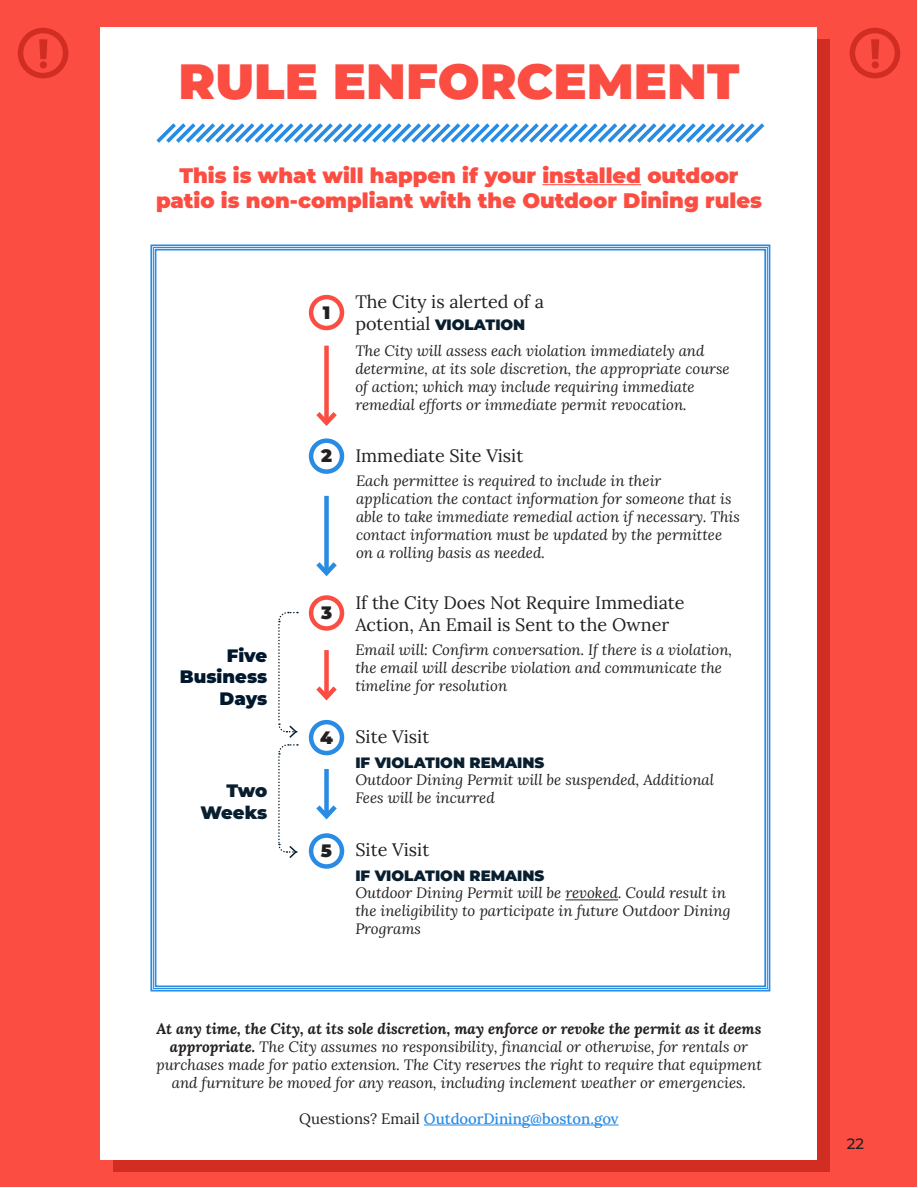
<style>
.page{position:relative;width:918px;height:1188px;background:#fff}
.page>*{position:absolute;margin:0;border:0;box-sizing:border-box;transform-origin:0 0}
.t1{font:900 49.5px "Montserrat";color:#fb4d42}
.t2{font:900 21px/25.2px "Montserrat";color:#fb4d42;text-align:center}
.t3{font:18px/21.6px "Lora";color:#231f20}
.t4{font:900 18px/21.6px "Montserrat";color:#00182d;text-align:right}
.t5{font:900 18px "Montserrat";letter-spacing:-.02em;color:#091f2f}
.t6{font:900 18px "Montserrat";color:#231f20}
.t7{font:italic 15px/18px "Lora";color:#231f20}
.t8{font:500 15px "Lora";color:#288be4}
.t9{font:900 15px "Montserrat";color:#091f2f}
.t10{font:500 15px "Montserrat";color:#231f20}
.s1{font-family:"Montserrat";font-weight:900;font-size:15px;color:#091f2f}
.s2{font-weight:700}
.s3{font-weight:400;color:#231f20}
</style>
<div class="page">
<div style="left:1px;top:1px;width:916px;height:1186px;background:#fb4d42"></div>
<div style="left:113px;top:40px;width:717px;height:1132px;background:#d22d23"></div>
<div style="left:101px;top:28px;width:716px;height:1132px;background:#fff"></div>
<svg style="left:156px;top:123px;width:609px;height:20px"></svg>
<hr style="left:542px;top:184px;width:99px;height:1px;background:#fb4d42">
<div style="left:850px;top:28px;width:50px;height:50px;border:6px solid #d22d23;border-radius:50%"></div>
<div style="left:18px;top:28px;width:50px;height:50px;border:6px solid #d22d23;border-radius:50%"></div>
<svg style="left:871px;top:39px;width:8px;height:29px"></svg>
<div style="left:872px;top:61px;width:7px;height:7px;border:1px solid #d22d23;border-radius:50%"></div>
<svg style="left:39px;top:39px;width:9px;height:29px"></svg>
<div style="left:40px;top:61px;width:7px;height:7px;border:1px solid #d22d23;border-radius:50%"></div>
<svg style="left:150px;top:244px;width:621px;height:748px"></svg>
<hr style="left:424px;top:1125px;width:195px;height:1px;background:#288be4">
<p class="t1" style="left:179px;top:44px;width:562px">RULE ENFORCEMENT</p>
<p class="t2" style="left:156px;top:161px;width:607px">This is what will happen if your installed outdoor patio is non-compliant with the Outdoor Dining rules</p>
<p class="t4" style="left:227px;top:644px;width:42px">Five</p>
<p class="t4" style="left:180px;top:665px;width:89px">Business<br>Days</p>
<p class="t5" style="left:227px;top:777px;width:42px">Two</p>
<p class="t5" style="left:200px;top:799px;width:68px">Weeks</p>
<p class="t6" style="left:323px;top:299px;width:9px">1</p>
<p class="t6" style="left:321px;top:442px;width:12px">2</p>
<p class="t6" style="left:321px;top:599px;width:13px">3</p>
<p class="t6" style="left:320px;top:724px;width:14px">4</p>
<p class="t6" style="left:321px;top:837px;width:13px">5</p>
<p class="t3" style="left:355px;top:290px;width:190px">The City is alerted of a potential <span class="s1">VIOLATION</span></p>
<p class="t7" style="left:355px;top:341px;width:376px">The City will assess each violation immediately and determine, at its sole discretion, the appropriate course of action; which may include requiring immediate remedial efforts or immediate permit revocation.</p>
<p class="t3" style="left:355px;top:443px;width:170px">Immediate Site Visit</p>
<p class="t7" style="left:356px;top:472px;width:385px">Each permittee is required to include in their application the contact information for someone that is able to take immediate remedial action if necessary. This contact information must be updated by the permittee on a rolling basis as needed.</p>
<p class="t3" style="left:355px;top:591px;width:331px">If the City Does Not Require Immediate<br>Action, An Email is Sent to the Owner</p>
<p class="t7" style="left:355px;top:641px;width:378px">Email will: Confirm conversation. If there is a violation, the email will describe violation and communicate the timeline for resolution</p>
<p class="t3" style="left:355px;top:725px;width:76px">Site Visit</p>
<p class="t9" style="left:355px;top:751px;width:191px">IF VIOLATION REMAINS</p>
<p class="t7" style="left:355px;top:770px;width:360px">Outdoor Dining Permit will be suspended, Additional<br>Fees will be incurred</p>
<p class="t3" style="left:355px;top:838px;width:76px">Site Visit</p>
<p class="t9" style="left:355px;top:864px;width:191px">IF VIOLATION REMAINS</p>
<p class="t7" style="left:355px;top:884px;width:377px">Outdoor Dining Permit will be revoked. Could result in the ineligibility to participate in future Outdoor Dining<br>Programs</p>
<p class="t7" style="left:156px;top:1019px;width:607px;text-align:center"><span class="s2">At any time, the City, at its sole discretion, may enforce or revoke the permit as it deems appropriate.</span> The City assumes no responsibility, financial or otherwise, for rentals or purchases made for patio extension. The City reserves the right to require that equipment and furniture be moved for any reason, including inclement weather or emergencies.</p>
<p class="t8" style="left:299px;top:1106px;width:321px"><span class="s3">Questions? Email</span> OutdoorDining@boston.gov</p>
<p class="t10" style="left:847px;top:1133px;width:19px">22</p>
</div>
